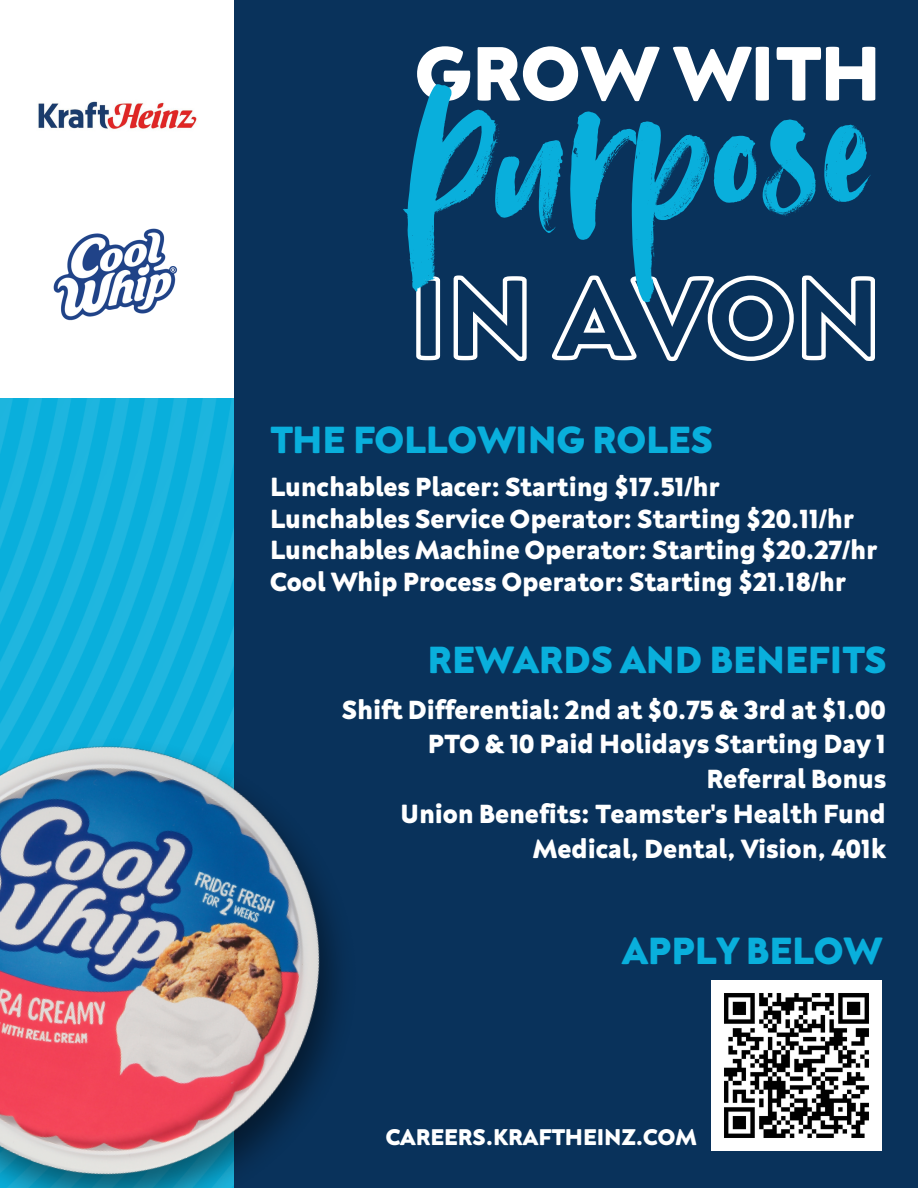
<style>
.page{position:relative;width:918px;height:1188px;background:#09325b}
.page>*{position:absolute;margin:0;border:0;box-sizing:border-box;transform-origin:0 0}
.t1{font:222.45px "Avallon";color:#09afdc}
.t2{font:800 78.75px "Neufreit";color:#fff}
.t3{font:800 39px "Neufreit";color:#09afdc}
.t4{font:800 27px/34.8px "Neufreit";color:#fff}
.t5{font:800 23.4px "Neufreit";color:#fff}
</style>
<div class="page">
<img style="left:0;top:398px;width:233px;height:256px">
<div style="left:0;top:0;width:233px;height:398px;background:#fff"></div>
<img style="left:38px;top:101px;width:159px;height:28px">
<img style="left:53px;top:228px;width:125px;height:93px">
<img style="left:0;top:654px;width:338px;height:534px">
<svg style="left:416px;top:275px;width:459px;height:87px"></svg>
<img style="left:711px;top:980px;width:170px;height:170px">
<h4 class="t2" style="left:415px;top:26px;width:468px">GROW WITH</h4>
<h5 class="t1" style="left:392px;top:48px;width:470px;rotate:-4deg">Purpose</h5>
<h1 class="t3" style="left:270px;top:416px;width:444px">THE FOLLOWING ROLES</h1>
<h2 class="t4" style="left:270px;top:471px;width:609px;line-height:31.5px">Lunchables Placer: Starting $17.51/hr<br>Lunchables Service Operator: Starting $20.11/hr Lunchables Machine Operator: Starting $20.27/hr Cool Whip Process Operator: Starting $21.18/hr</h2>
<p class="t3" style="left:428px;top:636px;width:460px">REWARDS AND BENEFITS</p>
<h4 class="t4" style="left:342px;top:691px;width:546px;text-align:right">Shift Differential: 2nd at $0.75 &amp; 3rd at $1.00<br>PTO &amp; 10 Paid Holidays Starting Day 1<br>Referral Bonus<br>Union Benefits: Teamster's Health Fund Medical, Dental, Vision, 401k</h4>
<p class="t3" style="left:622px;top:927px;width:261px">APPLY BELOW</p>
<h4 class="t5" style="left:386px;top:1123px;width:312px">CAREERS.KRAFTHEINZ.COM</h4>
</div>
